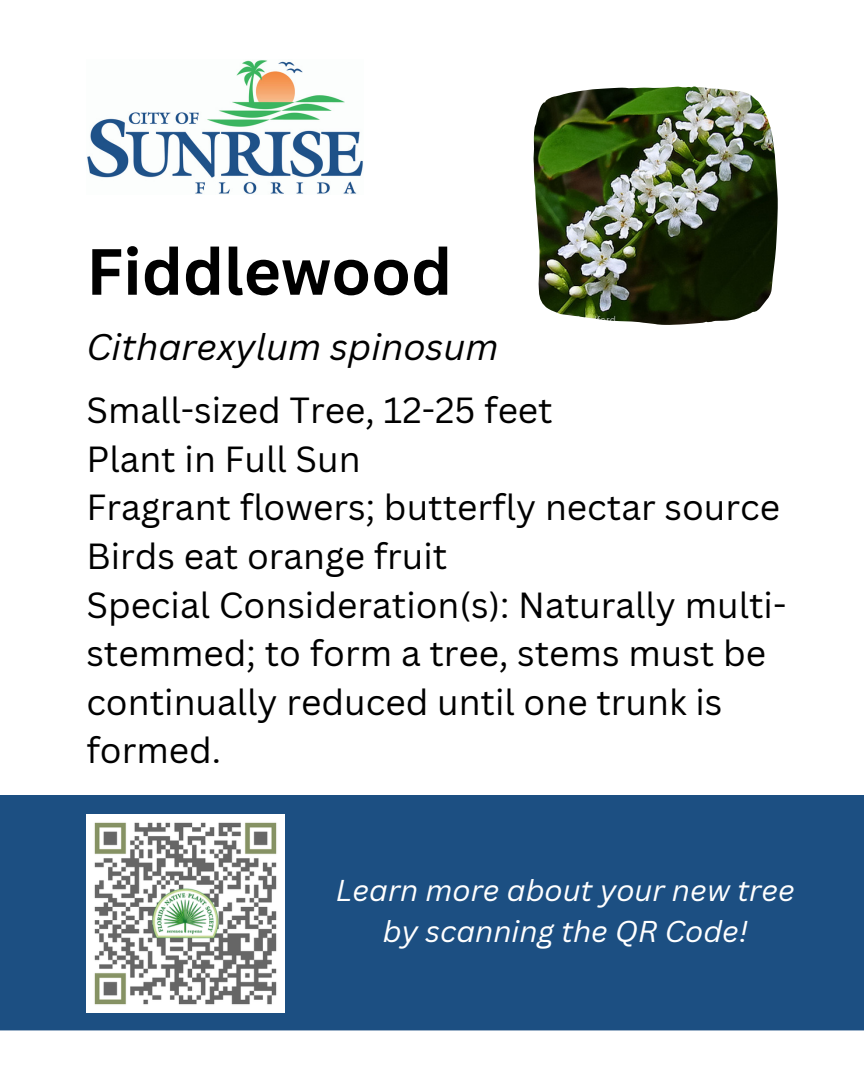
<style>
.page{position:relative;width:864px;height:1080px;background:#fff}
.page>*{position:absolute;margin:0;border:0;box-sizing:border-box;transform-origin:0 0}
.t1{font:700 63.9px "Canva Sans";color:#000}
.t2{font:italic 36px "Canva Sans";color:#000}
.t3{font:35.4px/48.6px "Canva Sans";color:#000}
.t4{font:italic 29.4px/40.5px "Canva Sans";color:#fff;text-align:center}
</style>
<div class="page">
<img style="left:87px;top:60px;width:276px;height:134px">
<img style="left:534px;top:86px;width:244px;height:239px">
<div style="left:0;top:795px;width:864px;height:235px;background:#1c4f82"></div>
<img style="left:86px;top:814px;width:198px;height:198px">
<h1 class="t1" style="left:86px;top:226px;width:367px">Fiddlewood</h1>
<p class="t2" style="left:86px;top:321px;width:414px">Citharexylum spinosum</p>
<p class="t3" style="left:86px;top:385px;width:702px">Small-sized Tree, 12-25 feet<br>Plant in Full Sun<br>Fragrant flowers; butterfly nectar source<br>Birds eat orange fruit<br>Special Consideration(s): Naturally multi&shy;stemmed; to form a tree, stems must be continually reduced until one trunk is formed.</p>
<p class="t4" style="left:336px;top:870px;width:461px">Learn more about your new tree by scanning the QR Code!</p>
</div>
